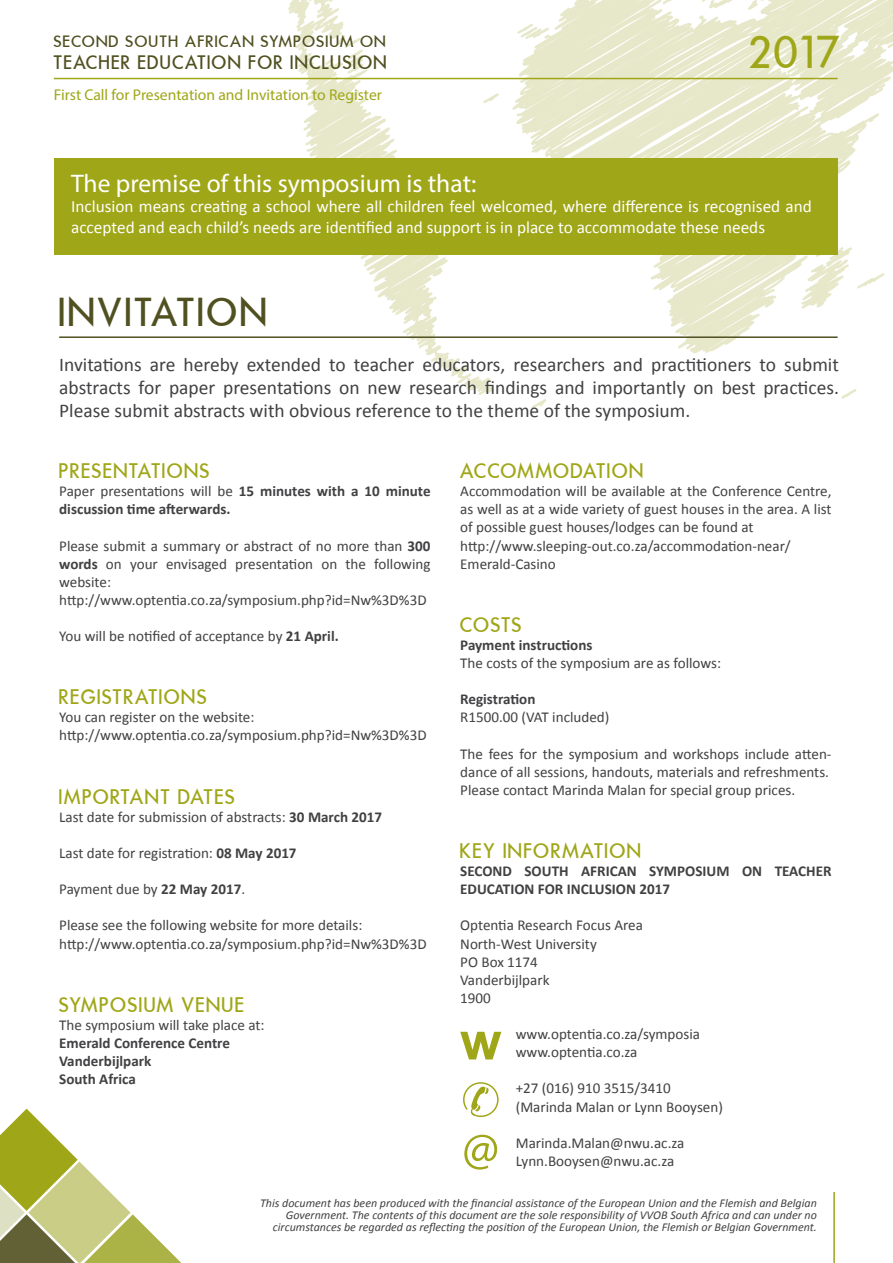
<style>
.page{position:relative;width:893px;height:1263px;background:#fff}
.page>*{position:absolute;margin:0;border:0;box-sizing:border-box;transform-origin:0 0}
.t1{font:500 49.05px "Futura";color:#9fa617;scale:.96 1}
.t2{font:500 43.05px "Futura";letter-spacing:.1em;color:#505021;scale:.96 1}
.t3{font:25.5px "Myriad Pro";color:#fff}
.t4{font:500 22.5px "Futura";letter-spacing:.1em;color:#9fa617;scale:.96 1}
.t5{font:500 20.85px "Futura";letter-spacing:.1em;color:#505021;scale:.96 1}
.t6{font:19.5px/23.4px "Calibri";color:#414042;text-align:justify}
.t7{font:500 17.55px "Futura";letter-spacing:.1em;color:#505021}
.t8{font:17.25px/20.7px "Calibri";color:#fff}
.t9{font:15.6px "Myriad Pro";color:#9fa617}
.t10{font:15.15px/18.1px "Calibri";color:#414042}
.t11{font:700 15.15px/18.1px "Calibri";color:#414042}
.t12{font:italic 12px/12px "Calibri";color:#414042;text-align:right}
.s1{font-weight:400}
.s2{font-weight:700}
</style>
<div class="page">
<svg style="left:842px;top:389px;width:14px;height:10px"></svg>
<svg style="left:512px;top:0;width:381px;height:353px"></svg>
<svg style="left:531px;top:399px;width:15px;height:10px"></svg>
<svg style="left:288px;top:0;width:211px;height:395px"></svg>
<div style="left:54px;top:158px;width:784px;height:97px;background:#9fa617"></div>
<hr style="left:59px;top:336px;width:779px;height:2px;background:#505021">
<hr style="left:54px;top:78px;width:784px;height:1px;background:#9fa617">
<svg style="left:0;top:1109px;width:181px;height:154px"></svg>
<hr style="left:833px;top:1192px;width:2px;height:71px;background:#9fa617">
<svg style="left:460px;top:1032px;width:41px;height:27px"></svg>
<svg style="left:464px;top:1135px;width:33px;height:34px"></svg>
<svg style="left:463px;top:1082px;width:36px;height:35px"></svg>
<p class="t7" style="left:54px;top:33px;width:333px">SECOND SOUTH AFRICAN SYMPOSIUM ON</p>
<h3 class="t5" style="left:54px;top:52px;width:348px">TEACHER EDUCATION FOR INCLUSION</h3>
<p class="t9" style="left:54px;top:85px;width:330px">First Call for Presentation and Invitation to Register</p>
<h1 class="t1" style="left:750px;top:27px;width:93px">2017</h1>
<h3 class="t3" style="left:71px;top:167px;width:407px">The premise of this symposium is that:</h3>
<p class="t8" style="left:71px;top:196px;width:742px">Inclusion means creating a school where all children feel welcomed, where difference is recognised and accepted and each child’s needs are identified and support is in place to accommodate these needs</p>
<h2 class="t2" style="left:59px;top:290px;width:217px">INVITATION</h2>
<p class="t6" style="left:59px;top:352px;width:781px">Invitations are hereby extended to teacher educators, researchers and practitioners to submit abstracts for paper presentations on new research findings and importantly on best practices.<br>Please submit abstracts with obvious reference to the theme of the symposium.</p>
<h3 class="t4" style="left:59px;top:459px;width:158px">PRESENTATIONS</h3>
<p class="t11" style="left:59px;top:482px;width:373px"><span class="s1">Paper presentations will be</span> 15 minutes with a 10 minute discussion time afterwards.</p>
<p class="t10" style="left:59px;top:536px;width:373px">Please submit a summary or abstract of no more than <span class="s2">300 words</span> on your envisaged presentation on the following website: http://www.optentia.co.za/symposium.php?id=Nw%3D%3D</p>
<p class="t10" style="left:59px;top:626px;width:281px">You will be notified of acceptance by <span class="s2">21 April.</span></p>
<h3 class="t4" style="left:59px;top:685px;width:155px">REGISTRATIONS</h3>
<p class="t10" style="left:59px;top:708px;width:369px">You can register on the website: http://www.optentia.co.za/symposium.php?id=Nw%3D%3D</p>
<h3 class="t4" style="left:59px;top:785px;width:184px">IMPORTANT DATES</h3>
<p class="t10" style="left:59px;top:807px;width:324px">Last date for submission of abstracts: <span class="s2">30 March 2017</span></p>
<p class="t10" style="left:59px;top:843px;width:239px">Last date for registration: <span class="s2">08 May 2017</span></p>
<p class="t10" style="left:59px;top:880px;width:187px">Payment due by <span class="s2">22 May 2017</span>.</p>
<p class="t10" style="left:59px;top:916px;width:369px">Please see the following website for more details: http://www.optentia.co.za/symposium.php?id=Nw%3D%3D</p>
<h3 class="t4" style="left:59px;top:993px;width:193px">SYMPOSIUM VENUE</h3>
<p class="t10" style="left:59px;top:1015px;width:207px">The symposium will take place at:</p>
<p class="t11" style="left:59px;top:1033px;width:172px">Emerald Conference Centre<br>Vanderbijlpark<br>South Africa</p>
<h3 class="t4" style="left:460px;top:459px;width:192px">ACCOMMODATION</h3>
<p class="t10" style="left:460px;top:482px;width:373px">Accommodation will be available at the Conference Centre, as well as at a wide variety of guest houses in the area. A list of possible guest houses/lodges can be found at http://www.sleeping-out.co.za/accommodation-near/ Emerald-Casino</p>
<h3 class="t4" style="left:460px;top:613px;width:65px">COSTS</h3>
<p class="t11" style="left:460px;top:635px;width:134px">Payment instructions</p>
<p class="t10" style="left:460px;top:653px;width:262px">The costs of the symposium are as follows:</p>
<p class="t11" style="left:460px;top:690px;width:77px">Registration</p>
<p class="t10" style="left:460px;top:708px;width:151px">R1500.00 (VAT included)</p>
<p class="t10" style="left:460px;top:744px;width:373px">The fees for the symposium and workshops include atten&shy;dance of all sessions, handouts, materials and refreshments.<br>Please contact Marinda Malan for special group prices.</p>
<h3 class="t4" style="left:460px;top:839px;width:189px">KEY INFORMATION</h3>
<p class="t11" style="left:460px;top:861px;width:373px">SECOND SOUTH AFRICAN SYMPOSIUM ON TEACHER<br>EDUCATION FOR INCLUSION 2017</p>
<p class="t10" style="left:460px;top:916px;width:184px">Optentia Research Focus Area<br>North-West University<br>PO Box 1174<br>Vanderbijlpark<br>1900</p>
<p class="t10" style="left:516px;top:1024px;width:186px">www.optentia.co.za/symposia www.optentia.co.za</p>
<p class="t10" style="left:516px;top:1079px;width:209px">+27 (016) 910 3515/3410 (Marinda Malan or Lynn Booysen)</p>
<p class="t10" style="left:516px;top:1133px;width:170px">Marinda.Malan@nwu.ac.za<br>Lynn.Booysen@nwu.ac.za</p>
<p class="t12" style="left:260px;top:1196px;width:558px">This document has been produced with the financial assistance of the European Union and the Flemish and Belgian<br>Government. The contents of this document are the sole responsibility of VVOB South Africa and can under no circumstances be regarded as reflecting the position of the European Union, the Flemish or Belgian Government.</p>
</div>
